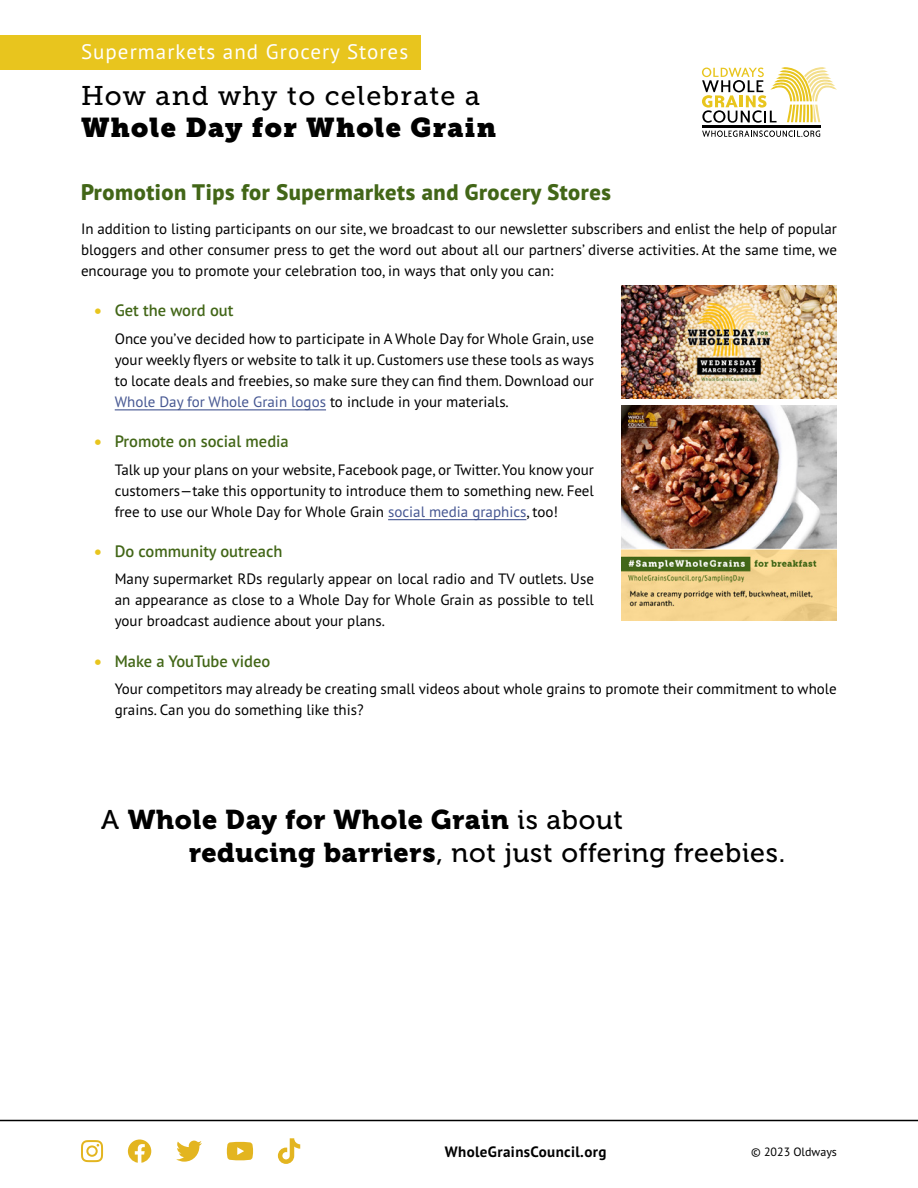
<style>
.page{position:relative;width:918px;height:1188px;background:#fff}
.page>*{position:absolute;margin:0;border:0;box-sizing:border-box;transform-origin:0 0}
.Green_Intro_Text{font:27px "Museo 500";letter-spacing:.025em;color:#000}
.Green_Intro_Text-2{font:27px "Museo 900";letter-spacing:.025em;color:#000}
.t1{font:27px "Museo Slab 500";letter-spacing:.05em;color:#000}
.t2{font:27px "Museo Slab";letter-spacing:.05em;color:#000}
.t3{font:800 22.5px "PT Sans Pro";letter-spacing:.025em;color:#426617}
.t4{font:21px "PT Sans Pro";letter-spacing:.05em;color:#fff}
.t5{font:600 16.5px "PT Sans Pro";color:#426617}
.Text_below_bullets{font:15px/21px "PT Sans Pro";color:#000;text-align:justify}
.Body_Text{font:15px/21px "PT Sans Pro";color:#000;text-align:justify}
.t6{font:700 15px "PT Sans Pro";letter-spacing:.025em;color:#000}
.t7{font:12px "PT Sans Pro";color:#000}
.s1{font-family:"Museo Slab 700";font-weight:400;color:#e8c51e}
.s2{color:#465792}
.s3{font-family:"Museo 500"}
.s4{font-family:"Museo 900"}
</style>
<div class="page">
<hr style="left:702px;top:125px;width:118px;height:3px;background:#000">
<svg style="left:702px;top:130px;width:118px;height:7px"></svg>
<svg style="left:702px;top:67px;width:135px;height:56px"></svg>
<div style="left:0;top:36px;width:421px;height:34px;background:#e8c51e"></div>
<hr style="left:0;top:1120px;width:918px;height:1px;background:#000">
<svg style="left:128px;top:1139px;width:23px;height:24px"></svg>
<svg style="left:81px;top:1140px;width:22px;height:22px"></svg>
<svg style="left:176px;top:1141px;width:26px;height:21px"></svg>
<svg style="left:227px;top:1142px;width:26px;height:18px"></svg>
<svg style="left:278px;top:1138px;width:22px;height:26px"></svg>
<hr style="left:115px;top:409px;width:211px;height:1px;background:#465792">
<hr style="left:388px;top:519px;width:138px;height:1px;background:#465792">
<img style="left:621px;top:405px;width:216px;height:216px">
<img style="left:621px;top:285px;width:216px;height:114px">
<h3 class="t4" style="left:81px;top:38px;width:329px">Supermarkets and Grocery Stores</h3>
<h1 class="t1" style="left:81px;top:80px;width:401px">How and why to celebrate a</h1>
<h1 class="t2" style="left:81px;top:111px;width:417px">Whole Day for Whole Grain</h1>
<h1 class="t3" style="left:81px;top:177px;width:531px">Promotion Tips for Supermarkets and Grocery Stores</h1>
<p class="Body_Text" style="left:81px;top:218px;width:758px">In addition to listing participants on our site, we broadcast to our newsletter subscribers and enlist the help of popular bloggers and other consumer press to get the word out about all our partners’ diverse activities. At the same time, we encourage you to promote your celebration too, in ways that only you can:</p>
<p class="t5" style="left:94px;top:300px;width:140px"><span class="s1">•</span> Get the word out</p>
<p class="Text_below_bullets" style="left:115px;top:328px;width:481px">Once you’ve decided how to participate in A Whole Day for Whole Grain, use your weekly flyers or website to talk it up. Customers use these tools as ways to locate deals and freebies, so make sure they can find them. Download our <span class="s2">Whole Day for Whole Grain logos</span> to include in your materials.</p>
<p class="t5" style="left:94px;top:430px;width:196px"><span class="s1">•</span> Promote on social media</p>
<p class="Text_below_bullets" style="left:115px;top:459px;width:481px">Talk up your plans on your website, Facebook page, or Twitter. You know your customers—take this opportunity to introduce them to something new. Feel free to use our Whole Day for Whole Grain <span class="s2">social media graphics</span>, too!</p>
<p class="t5" style="left:94px;top:540px;width:189px"><span class="s1">•</span> Do community outreach</p>
<p class="Text_below_bullets" style="left:115px;top:568px;width:481px">Many supermarket RDs regularly appear on local radio and TV outlets. Use an appearance as close to a Whole Day for Whole Grain as possible to tell your broadcast audience about your plans.</p>
<p class="t5" style="left:94px;top:650px;width:177px"><span class="s1">•</span> Make a YouTube video</p>
<p class="Text_below_bullets" style="left:115px;top:678px;width:724px">Your competitors may already be creating small videos about whole grains to promote their commitment to whole grains. Can you do something like this?</p>
<p class="Green_Intro_Text-2" style="left:101px;top:804px;width:523px"><span class="s3">A</span> Whole Day for Whole Grain <span class="s3">is about</span></p>
<p class="Green_Intro_Text" style="left:189px;top:838px;width:598px"><span class="s4">reducing barriers</span>, not just offering freebies.</p>
<p class="t6" style="left:445px;top:1142px;width:163px">WholeGrainsCouncil.org</p>
<p class="t7" style="left:751px;top:1144px;width:87px">© 2023 Oldways</p>
</div>
